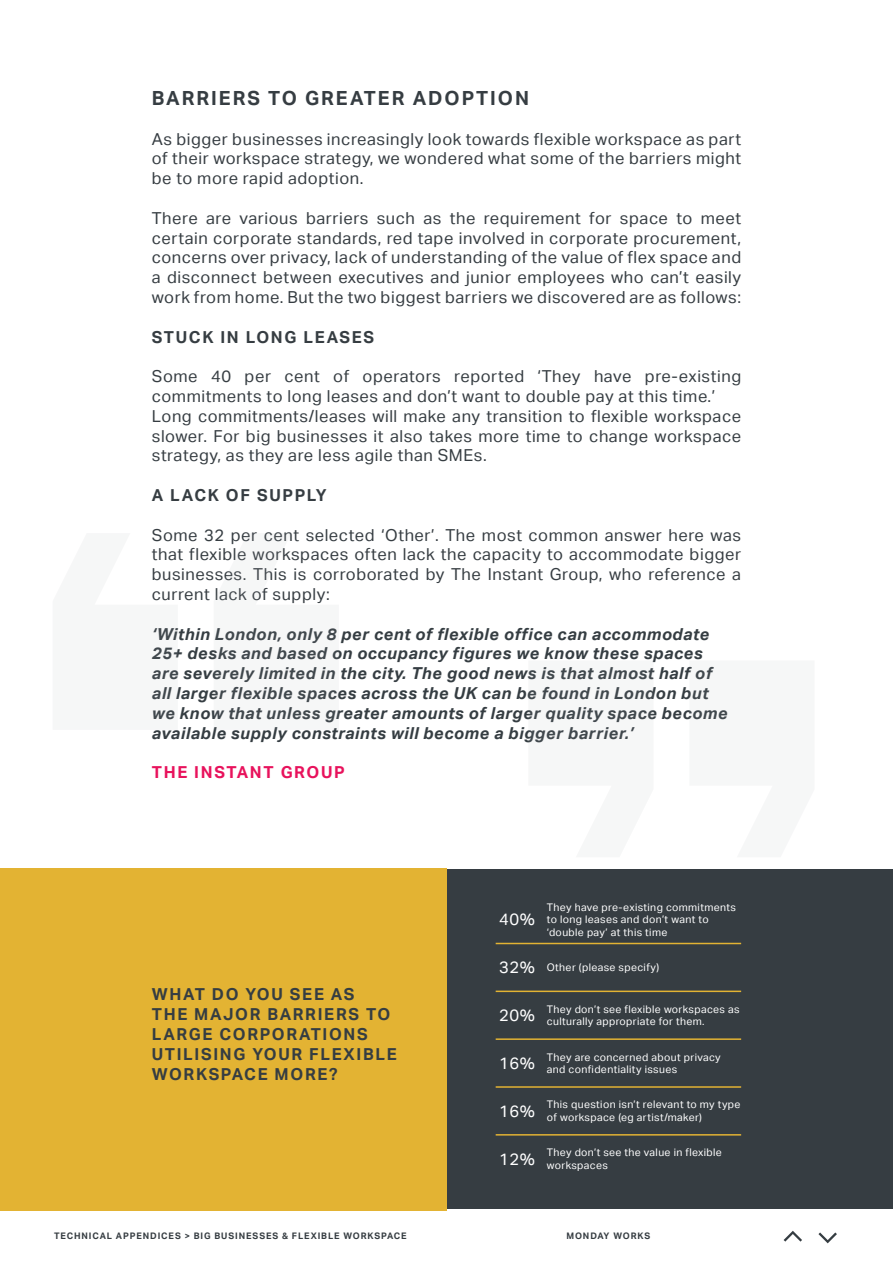
<style>
.page{position:relative;width:893px;height:1263px;background:#fff}
.page>*{position:absolute;margin:0;border:0;box-sizing:border-box;transform-origin:0 0}
.t1{font:700 19.5px "Aktiv Grotesk";letter-spacing:.1em;color:#363d42}
.t2{font:16.5px/19.8px "Aktiv Grotesk";letter-spacing:.035em;color:#363d42;text-align:justify}
.t3{font:italic 700 16.5px/19.8px "Aktiv Grotesk";letter-spacing:.035em;color:#353d42}
.t4{font:700 16.5px/19.8px "Aktiv Grotesk";letter-spacing:.1em;color:#353d42}
.t5{font:700 16.5px "Aktiv Grotesk";letter-spacing:.1em;color:#363d42}
.t6{font:16.5px "Aktiv Grotesk";letter-spacing:.035em;color:#fff}
.t7{font:700 16.5px "Aktiv Grotesk";letter-spacing:.1em;color:#e8125c}
.t8{font:10.5px/12.6px "Aktiv Grotesk";letter-spacing:.035em;color:#fff}
.t9{font:700 9px "Aktiv Grotesk";letter-spacing:.1em;color:#363d42}
</style>
<div class="page">
<svg style="left:818px;top:1232px;width:19px;height:11px"></svg>
<svg style="left:784px;top:1231px;width:18px;height:10px"></svg>
<div style="left:0;top:869px;width:893px;height:340px;background:#363d42"></div>
<div style="left:0;top:869px;width:446px;height:342px;background:#e3b333"></div>
<hr style="left:496px;top:943px;width:245px;height:1px;background:#e3b333">
<hr style="left:496px;top:990px;width:245px;height:2px;background:#e3b333">
<hr style="left:496px;top:1038px;width:245px;height:2px;background:#e3b333">
<hr style="left:496px;top:1086px;width:245px;height:2px;background:#e3b333">
<hr style="left:496px;top:1134px;width:245px;height:1px;background:#e3b333">
<h4 class="t1" style="left:152px;top:87px;width:379px">BARRIERS TO GREATER ADOPTION</h4>
<p class="t2" style="left:152px;top:129px;width:591px">As bigger businesses increasingly look towards flexible workspace as part of their workspace strategy, we wondered what some of the barriers might be to more rapid adoption.</p>
<p class="t2" style="left:152px;top:208px;width:591px">There are various barriers such as the requirement for space to meet certain corporate standards, red tape involved in corporate procurement, concerns over privacy, lack of understanding of the value of flex space and a disconnect between executives and junior employees who can’t easily work from home. But the two biggest barriers we discovered are as follows:</p>
<h4 class="t5" style="left:152px;top:327px;width:224px">STUCK IN LONG LEASES</h4>
<p class="t2" style="left:152px;top:367px;width:591px;text-align:left">Some 40 per cent of operators reported ‘They have pre-existing commitments to long leases and don’t want to double pay at this time.’ Long commitments/leases will make any transition to flexible workspace slower. For big businesses it also takes more time to change workspace strategy, as they are less agile than SMEs.</p>
<h4 class="t5" style="left:152px;top:486px;width:176px">A LACK OF SUPPLY</h4>
<p class="t2" style="left:152px;top:525px;width:591px">Some 32 per cent selected ‘Other’. The most common answer here was that flexible workspaces often lack the capacity to accommodate bigger businesses. This is corroborated by The Instant Group, who reference a current lack of supply:</p>
<p class="t3" style="left:152px;top:624px;width:577px">‘Within London, only 8 per cent of flexible office can accommodate 25+ desks and based on occupancy figures we know these spaces are severely limited in the city. The good news is that almost half of all larger flexible spaces across the UK can be found in London but we know that unless greater amounts of larger quality space become available supply constraints will become a bigger barrier.’</p>
<p class="t7" style="left:152px;top:763px;width:194px">THE INSTANT GROUP</p>
<h4 class="t4" style="left:152px;top:985px;width:246px">WHAT DO YOU SEE AS<br>THE MAJOR BARRIERS TO<br>LARGE CORPORATIONS<br>UTILISING YOUR FLEXIBLE<br>WORKSPACE MORE?</h4>
<p class="t6" style="left:499px;top:910px;width:37px">40%</p>
<p class="t8" style="left:547px;top:901px;width:191px">They have pre-existing commitments to long leases and don’t want to ‘double pay’ at this time</p>
<p class="t6" style="left:499px;top:958px;width:37px">32%</p>
<p class="t8" style="left:547px;top:961px;width:114px">Other (please specify)</p>
<p class="t6" style="left:499px;top:1006px;width:37px">20%</p>
<p class="t8" style="left:547px;top:1003px;width:194px">They don’t see flexible workspaces as culturally appropriate for them.</p>
<p class="t6" style="left:499px;top:1054px;width:37px">16%</p>
<p class="t8" style="left:547px;top:1050px;width:175px">They are concerned about privacy and confidentiality issues</p>
<p class="t6" style="left:499px;top:1101px;width:37px">16%</p>
<p class="t8" style="left:547px;top:1098px;width:195px">This question isn’t relevant to my type of workspace (eg artist/maker)</p>
<p class="t6" style="left:499px;top:1149px;width:37px">12%</p>
<p class="t8" style="left:547px;top:1146px;width:177px">They don’t see the value in flexible workspaces</p>
<p class="t9" style="left:54px;top:1231px;width:354px">TECHNICAL APPENDICES &gt; BIG BUSINESSES &amp; FLEXIBLE WORKSPACE</p>
<p class="t9" style="left:566px;top:1231px;width:85px">MONDAY WORKS</p>
</div>
